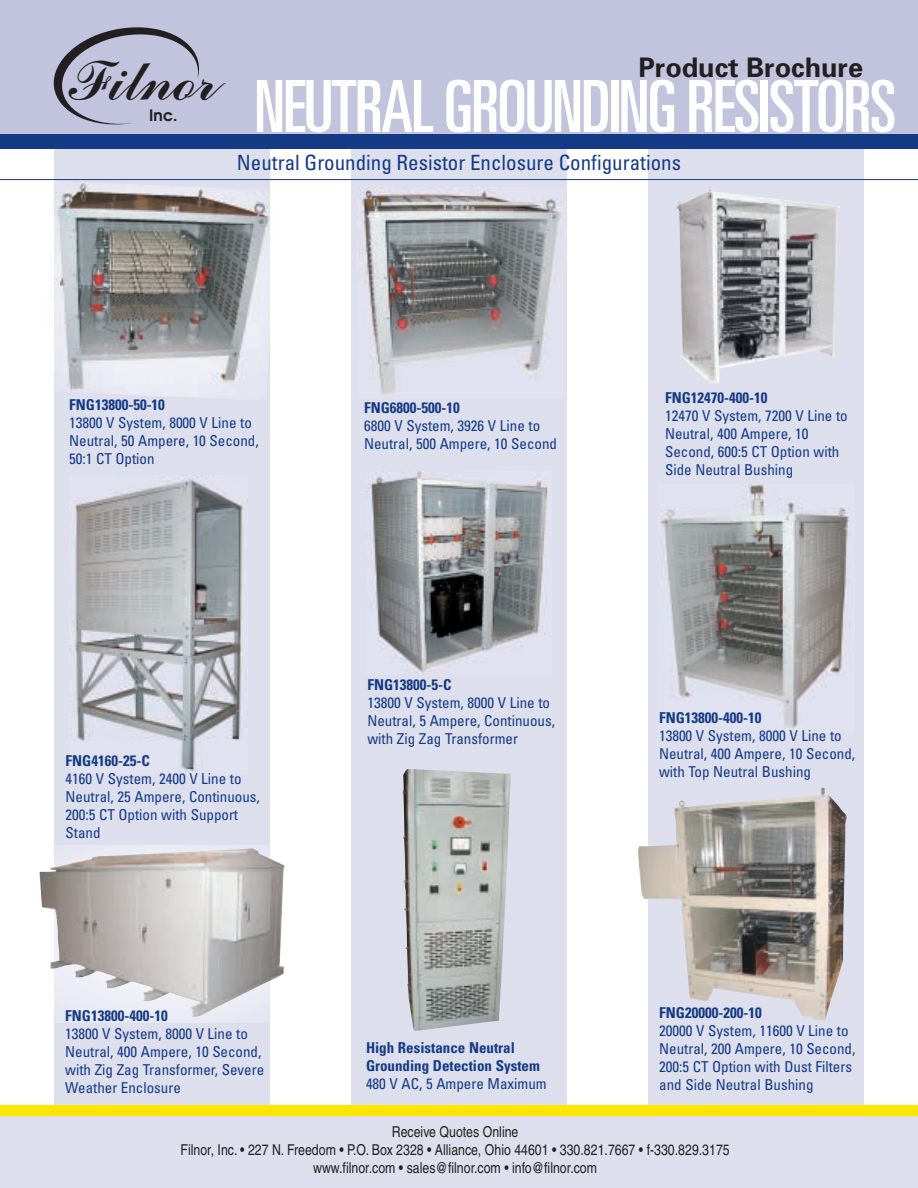
<style>
.page{position:relative;width:918px;height:1188px;background:#fff}
.page>*{position:absolute;margin:0;border:0;box-sizing:border-box;transform-origin:0 0}
.t1{font:ultra-condensed 72px "Univers";letter-spacing:-.025em;color:#fff}
.t2{font:48.15px "Commercial Script V";color:#231f20}
.t3{font:700 27px "Univers";color:#231f20}
.t4{font:condensed 21px "Univers";color:#143a85}
.t5{font:600 15.75px "Avant Garde";color:#231f20}
.t6{font:condensed 15px/18px "Univers";color:#143a85}
.t7{font:700 condensed 15px/18px "Univers";color:#143a85}
.t8{font:condensed 15px/18px "Helvetica";color:#231f20;text-align:center}
</style>
<div class="page">
<div style="left:351px;top:139px;width:216px;height:972px;background:#dddfed"></div>
<div style="left:54px;top:145px;width:216px;height:966px;background:#dddfed"></div>
<div style="left:648px;top:142px;width:216px;height:971px;background:#dddfed"></div>
<div style="left:0;top:0;width:918px;height:142px;background:#c2c4dd"></div>
<svg style="left:53px;top:27px;width:146px;height:98px"></svg>
<div style="left:0;top:134px;width:918px;height:14px;background:#143a85"></div>
<div style="left:0;top:1114px;width:918px;height:74px;background:#dddfed"></div>
<div style="left:0;top:1106px;width:918px;height:10px;background:#ffe601"></div>
<img style="left:93px;top:846px;width:140px;height:176px">
<img style="left:40px;top:859px;width:245px;height:122px">
<img style="left:54px;top:848px;width:216px;height:169px">
<img style="left:70px;top:477px;width:173px;height:295px">
<img style="left:368px;top:471px;width:180px;height:202px">
<img style="left:676px;top:186px;width:164px;height:198px">
<img style="left:358px;top:187px;width:203px;height:207px">
<img style="left:403px;top:769px;width:107px;height:262px">
<img style="left:660px;top:484px;width:189px;height:249px">
<img style="left:638px;top:846px;width:10px;height:53px">
<img style="left:648px;top:788px;width:199px;height:233px">
<img style="left:114px;top:391px;width:123px;height:5px">
<img style="left:54px;top:181px;width:216px;height:210px">
<hr style="left:0;top:179px;width:918px;height:1px;background:#143a85">
<h2 class="t2" style="left:71px;top:61px;width:153px">Filnor</h2>
<p class="t5" style="left:149px;top:107px;width:30px">Inc.</p>
<h3 class="t3" style="left:638px;top:57px;width:226px">Product Brochure</h3>
<h1 class="t1" style="left:254px;top:80px;width:644px">NEUTRAL GROUNDING RESISTORS</h1>
<h3 class="t4" style="left:237px;top:154px;width:446px">Neutral Grounding Resistor Enclosure Configurations</h3>
<p class="t7" style="left:69px;top:397px;width:97px">FNG13800-50-10</p>
<p class="t6" style="left:69px;top:415px;width:191px">13800 V System, 8000 V Line to<br>Neutral, 50 Ampere, 10 Second,<br>50:1 CT Option</p>
<p class="t7" style="left:66px;top:753px;width:86px">FNG4160-25-C</p>
<p class="t6" style="left:66px;top:771px;width:196px">4160 V System, 2400 V Line to<br>Neutral, 25 Ampere, Continuous,<br>200:5 CT Option with Support<br>Stand</p>
<p class="t7" style="left:65px;top:1008px;width:104px">FNG13800-400-10</p>
<p class="t6" style="left:65px;top:1026px;width:200px">13800 V System, 8000 V Line to<br>Neutral, 400 Ampere, 10 Second, with Zig Zag Transformer, Severe<br>Weather Enclosure</p>
<p class="t7" style="left:364px;top:399px;width:97px">FNG6800-500-10</p>
<p class="t6" style="left:364px;top:417px;width:194px">6800 V System, 3926 V Line to<br>Neutral, 500 Ampere, 10 Second</p>
<p class="t7" style="left:367px;top:676px;width:86px">FNG13800-5-C</p>
<p class="t6" style="left:367px;top:694px;width:189px">13800 V System, 8000 V Line to<br>Neutral, 5 Ampere, Continuous, with Zig Zag Transformer</p>
<p class="t7" style="left:366px;top:1039px;width:175px">High Resistance Neutral<br>Grounding Detection System</p>
<p class="t6" style="left:366px;top:1075px;width:182px">480 V AC, 5 Ampere Maximum</p>
<p class="t7" style="left:665px;top:390px;width:104px">FNG12470-400-10</p>
<p class="t6" style="left:665px;top:408px;width:184px">12470 V System, 7200 V Line to<br>Neutral, 400 Ampere, 10<br>Second, 600:5 CT Option with<br>Side Neutral Bushing</p>
<p class="t7" style="left:659px;top:710px;width:104px">FNG13800-400-10</p>
<p class="t6" style="left:659px;top:728px;width:198px">13800 V System, 8000 V Line to<br>Neutral, 400 Ampere, 10 Second, with Top Neutral Bushing</p>
<p class="t7" style="left:659px;top:1005px;width:104px">FNG20000-200-10</p>
<p class="t6" style="left:659px;top:1023px;width:198px">20000 V System, 11600 V Line to<br>Neutral, 200 Ampere, 10 Second,<br>200:5 CT Option with Dust Filters and Side Neutral Bushing</p>
<p class="t8" style="left:180px;top:1124px;width:551px">Receive Quotes Online<br>Filnor, Inc. • 227 N. Freedom • P.O. Box 2328 • Alliance, Ohio 44601 • 330.821.7667 • f-330.829.3175 www.filnor.com • sales@filnor.com • info@filnor.com</p>
</div>
